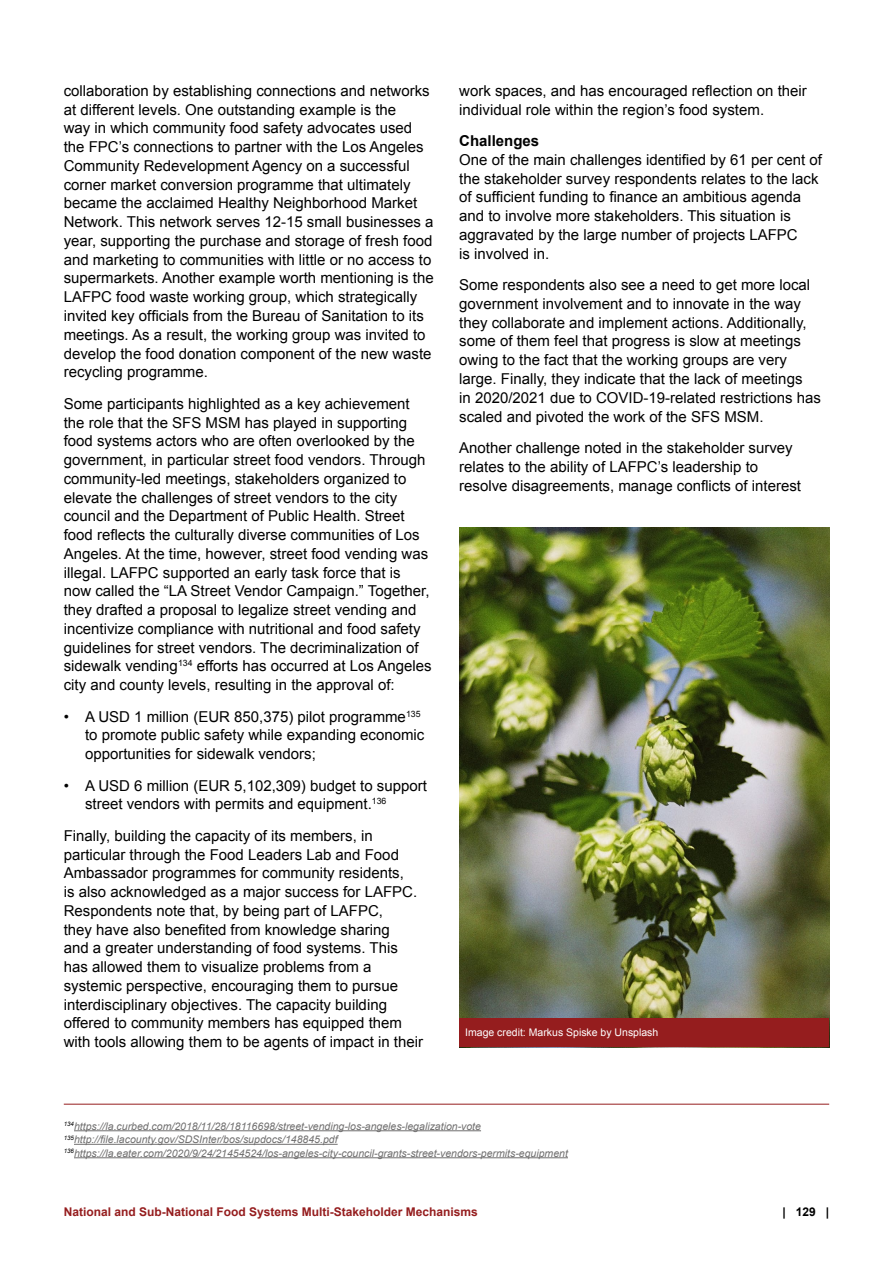
<style>
.page{position:relative;width:893px;height:1263px;background:#fff}
.page>*{position:absolute;margin:0;border:0;box-sizing:border-box;transform-origin:0 0}
.t1{font:15px/18.8px "Arial";color:#000}
.t2{font:700 15px "Arial";color:#000}
.t3{font:700 12px "Arial";color:#951d1e}
.t4{font:700 12px "Arial";color:#000}
.t5{font:italic 10.5px/13.5px "Arial";color:#706f6f}
.t6{font:10.5px "Arial";color:#fff}
</style>
<div class="page">
<hr style="left:64px;top:1104px;width:765px;height:1px;background:#951d1e">
<hr style="left:74px;top:1130px;width:407px;height:1px;background:#706f6f">
<hr style="left:74px;top:1144px;width:264px;height:1px;background:#706f6f">
<hr style="left:74px;top:1157px;width:494px;height:1px;background:#706f6f">
<img style="left:459px;top:527px;width:370px;height:492px">
<div style="left:459px;top:1019px;width:370px;height:28px;background:#951d1e"></div>
<p class="t1" style="left:64px;top:81px;width:371px">collaboration by establishing connections and networks at different levels. One outstanding example is the<br>way in which community food safety advocates used the FPC’s connections to partner with the Los Angeles Community Redevelopment Agency on a successful corner market conversion programme that ultimately became the acclaimed Healthy Neighborhood Market Network. This network serves 12-15 small businesses a year, supporting the purchase and storage of fresh food and marketing to communities with little or no access to supermarkets. Another example worth mentioning is the LAFPC food waste working group, which strategically invited key officials from the Bureau of Sanitation to its meetings. As a result, the working group was invited to develop the food donation component of the new waste recycling programme.</p>
<p class="t1" style="left:64px;top:394px;width:369px">Some participants highlighted as a key achievement the role that the SFS MSM has played in supporting food systems actors who are often overlooked by the government, in particular street food vendors. Through community-led meetings, stakeholders organized to elevate the challenges of street vendors to the city council and the Department of Public Health. Street food reflects the culturally diverse communities of Los Angeles. At the time, however, street food vending was illegal. LAFPC supported an early task force that is now called the “LA Street Vendor Campaign.” Together, they drafted a proposal to legalize street vending and incentivize compliance with nutritional and food safety guidelines for street vendors. The decriminalization of sidewalk vending<sup>134</sup> efforts has occurred at Los Angeles city and county levels, resulting in the approval of:</p>
<p class="t1" style="left:85px;top:707px;width:341px;text-indent:-21px">• A USD 1 million (EUR 850,375) pilot programme<sup>135 </sup>to promote public safety while expanding economic opportunities for sidewalk vendors;</p>
<p class="t1" style="left:85px;top:776px;width:343px;text-indent:-21px">• A USD 6 million (EUR 5,102,309) budget to support street vendors with permits and equipment.<sup>136</sup></p>
<p class="t1" style="left:64px;top:826px;width:361px">Finally, building the capacity of its members, in particular through the Food Leaders Lab and Food Ambassador programmes for community residents,<br>is also acknowledged as a major success for LAFPC.<br>Respondents note that, by being part of LAFPC,<br>they have also benefited from knowledge sharing<br>and a greater understanding of food systems. This has allowed them to visualize problems from a systemic perspective, encouraging them to pursue interdisciplinary objectives. The capacity building offered to community members has equipped them with tools allowing them to be agents of impact in their</p>
<p class="t1" style="left:459px;top:81px;width:349px">work spaces, and has encouraged reflection on their individual role within the region’s food system.</p>
<p class="t2" style="left:459px;top:131px;width:82px">Challenges</p>
<p class="t1" style="left:459px;top:150px;width:364px">One of the main challenges identified by 61 per cent of the stakeholder survey respondents relates to the lack of sufficient funding to finance an ambitious agenda and to involve more stakeholders. This situation is aggravated by the large number of projects LAFPC<br>is involved in.</p>
<p class="t1" style="left:459px;top:276px;width:363px">Some respondents also see a need to get more local government involvement and to innovate in the way they collaborate and implement actions. Additionally, some of them feel that progress is slow at meetings owing to the fact that the working groups are very large. Finally, they indicate that the lack of meetings<br>in 2020/2021 due to COVID-19-related restrictions has scaled and pivoted the work of the SFS MSM.</p>
<p class="t1" style="left:459px;top:438px;width:343px">Another challenge noted in the stakeholder survey relates to the ability of LAFPC’s leadership to resolve disagreements, manage conflicts of interest</p>
<p class="t6" style="left:465px;top:1026px;width:195px">Image credit: Markus Spiske by Unsplash</p>
<p class="t5" style="left:64px;top:1119px;width:506px"><sup>134</sup>https://la.curbed.com/2018/11/28/18116698/street-vending-los-angeles-legalization-vote<br><sup>135</sup>http://file.lacounty.gov/SDSInter/bos/supdocs/148845.pdf<br><sup>136</sup>https://la.eater.com/2020/9/24/21454524/los-angeles-city-council-grants-street-vendors-permits-equipment</p>
<p class="t3" style="left:64px;top:1204px;width:416px">National and Sub-National Food Systems Multi-Stakeholder Mechanisms</p>
<p class="t4" style="left:782px;top:1204px;width:48px">| 129 |</p>
</div>
